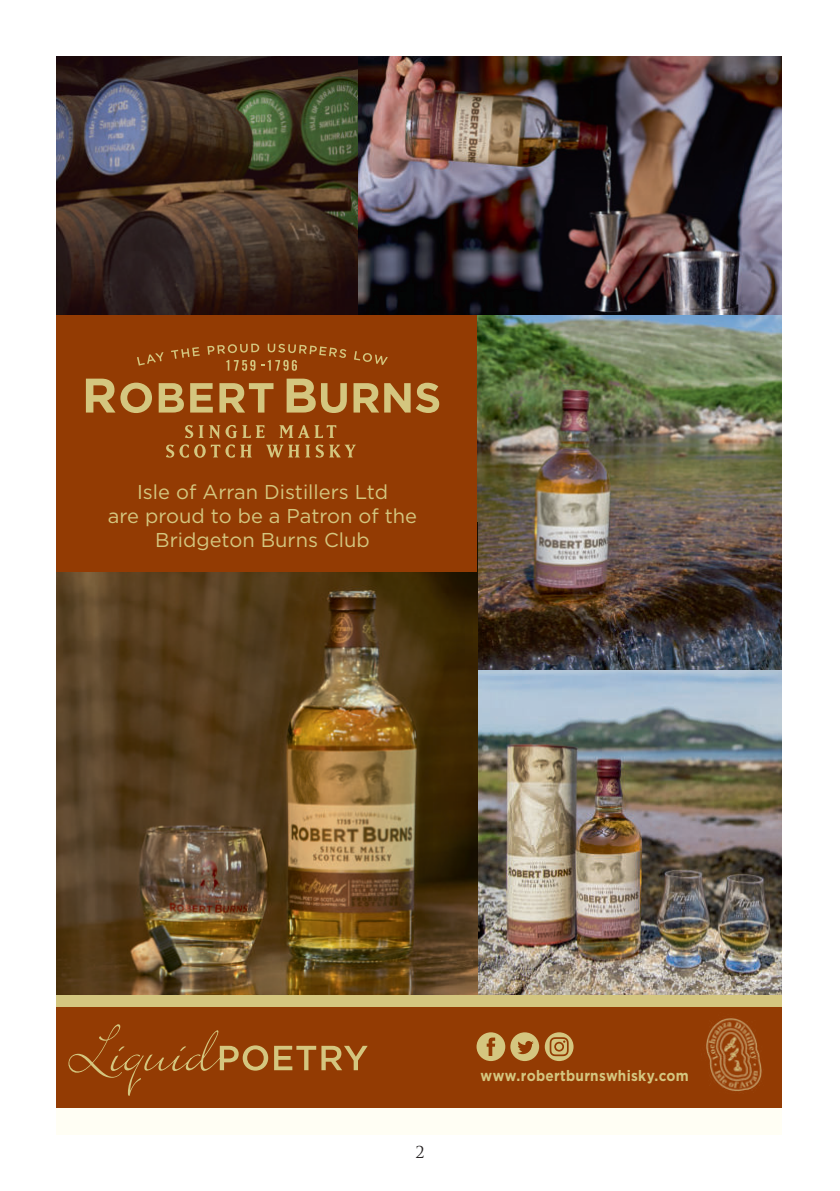
<style>
.page{position:relative;width:840px;height:1191px;background:#fff}
.page>*{position:absolute;margin:0;border:0;box-sizing:border-box;transform-origin:0 0}
.t1{font:20px/24px "Gotham";color:#d4c67f;text-align:center}
.t2{font:16px "Trajan Pro";color:#231f20}
.t3{font:700 15.2px "Gotham";letter-spacing:.02em;color:#d4c67f;scale:.9 1}
</style>
<div class="page">
<div style="left:57px;top:57px;width:724px;height:1077px;background:#fffef4"></div>
<img style="left:476px;top:315px;width:305px;height:356px">
<img style="left:477px;top:671px;width:304px;height:324px">
<img style="left:57px;top:523px;width:420px;height:472px">
<div style="left:57px;top:314px;width:419px;height:257px;background:#933b03"></div>
<img style="left:57px;top:57px;width:301px;height:258px">
<svg style="left:166px;top:425px;width:190px;height:33px"></svg>
<svg style="left:137px;top:352px;width:26px;height:13px"></svg>
<svg style="left:171px;top:347px;width:29px;height:12px"></svg>
<svg style="left:354px;top:351px;width:33px;height:14px"></svg>
<svg style="left:207px;top:344px;width:139px;height:27px"></svg>
<svg style="left:86px;top:378px;width:66px;height:35px"></svg>
<svg style="left:159px;top:383px;width:25px;height:29px"></svg>
<svg style="left:190px;top:383px;width:23px;height:29px"></svg>
<svg style="left:219px;top:383px;width:54px;height:29px"></svg>
<svg style="left:286px;top:378px;width:29px;height:34px"></svg>
<svg style="left:321px;top:383px;width:25px;height:30px"></svg>
<svg style="left:353px;top:383px;width:86px;height:30px"></svg>
<div style="left:57px;top:1001px;width:724px;height:106px;background:#933b03"></div>
<div style="left:57px;top:995px;width:724px;height:12px;background:#d4c67f"></div>
<svg style="left:476px;top:1032px;width:97px;height:29px"></svg>
<svg style="left:68px;top:1024px;width:299px;height:71px"></svg>
<img style="left:358px;top:57px;width:423px;height:258px">
<img style="left:706px;top:1018px;width:56px;height:74px">
<p class="t1" style="left:108px;top:481px;width:310px">Isle of Arran Distillers Ltd<br>are proud to be a Patron of the<br>Bridgeton Burns Club</p>
<p class="t2" style="left:415px;top:1142px;width:11px">2</p>
<p class="t3" style="left:480px;top:1068px;width:232px">www.robertburnswhisky.com</p>
</div>
